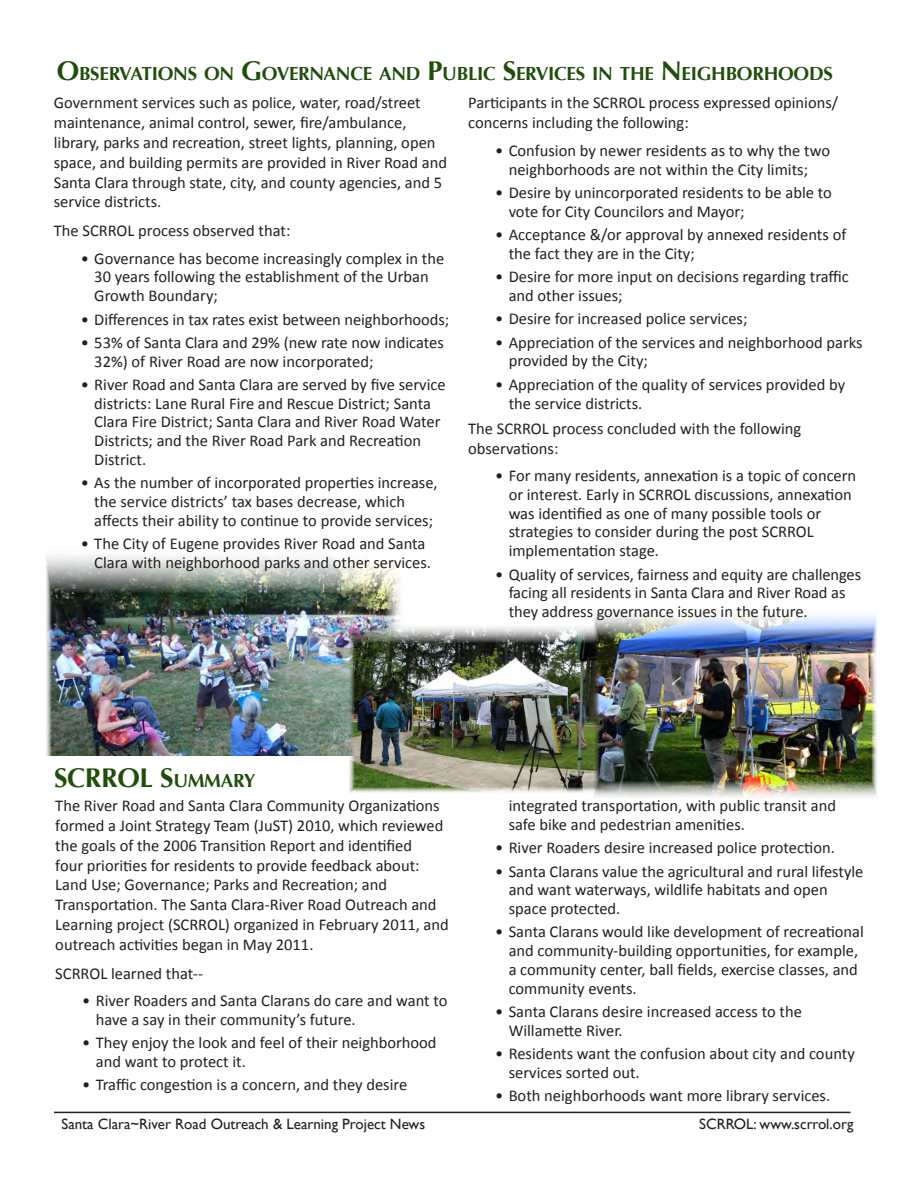
<style>
.page{position:relative;width:918px;height:1188px;background:#fff}
.page>*{position:absolute;margin:0;border:0;box-sizing:border-box;transform-origin:0 0}
.Headers{font:700 27px "Optima";color:#204e0a}
.Headers-2{font:700 18.9px "Optima";letter-spacing:-.015em;color:#204e0a}
.Bullet_List{font:16.5px/18.8px "Calibri";color:#231f20}
.body_text{font:16.5px/19.8px "Calibri";color:#231f20}
.t1{font:15px "Gill Sans";color:#231f20}
.s1{font-size:27px}
</style>
<div class="page">
<img style="left:46px;top:556px;width:355px;height:200px">
<hr style="left:54px;top:1112px;width:796px;height:1px;background:#231f20">
<img style="left:348px;top:623px;width:245px;height:170px">
<img style="left:593px;top:614px;width:284px;height:183px">
<p class="Headers-2" style="left:57px;top:62px;width:776px"><span class="s1">O</span>BSERVATIONS ON <span class="s1">G</span>OVERNANCE AND <span class="s1">P</span>UBLIC <span class="s1">S</span>ERVICES IN THE <span class="s1">N</span> EIGHBORHOODS</p>
<p class="body_text" style="left:54px;top:92px;width:395px">Government services such as police, water, road/street maintenance, animal control, sewer, fire/ambulance, library, parks and recreation, street lights, planning, open space, and building permits are provided in River Road and Santa Clara through state, city, and county agencies, and 5 service districts.</p>
<p class="body_text" style="left:54px;top:220px;width:238px">The SCRROL process observed that:</p>
<p class="Bullet_List" style="left:94px;top:248px;width:352px;text-indent:-14px">• Governance has become increasingly complex in the<br>30 years following the establishment of the Urban<br>Growth Boundary;</p>
<p class="Bullet_List" style="left:81px;top:309px;width:370px">• Differences in tax rates exist between neighborhoods;</p>
<p class="Bullet_List" style="left:94px;top:332px;width:351px;text-indent:-14px">• 53% of Santa Clara and 29% (new rate now indicates<br>32%) of River Road are now incorporated;</p>
<p class="Bullet_List" style="left:94px;top:374px;width:353px;text-indent:-14px">• River Road and Santa Clara are served by five service districts: Lane Rural Fire and Rescue District; Santa Clara Fire District; Santa Clara and River Road Water Districts; and the River Road Park and Recreation District.</p>
<p class="Bullet_List" style="left:94px;top:473px;width:345px;text-indent:-14px">• As the number of incorporated properties increase, the service districts’ tax bases decrease, which affects their ability to continue to provide services;</p>
<p class="Bullet_List" style="left:94px;top:534px;width:338px;text-indent:-14px">• The City of Eugene provides River Road and Santa<br>Clara with neighborhood parks and other services.</p>
<p class="body_text" style="left:468px;top:92px;width:372px">Participants in the SCRROL process expressed opinions/ concerns including the following:</p>
<p class="Bullet_List" style="left:495px;top:140px;width:336px;text-align:center">• Confusion by newer residents as to why the two neighborhoods are not within the City limits;</p>
<p class="Bullet_List" style="left:509px;top:182px;width:325px;text-indent:-14px">• Desire by unincorporated residents to be able to vote for City Councilors and Mayor;</p>
<p class="Bullet_List" style="left:509px;top:224px;width:339px;text-indent:-14px">• Acceptance &amp;/or approval by annexed residents of the fact they are in the City;</p>
<p class="Bullet_List" style="left:509px;top:266px;width:342px;text-indent:-14px">• Desire for more input on decisions regarding traffic and other issues;</p>
<p class="Bullet_List" style="left:495px;top:309px;width:254px">• Desire for increased police services;</p>
<p class="Bullet_List" style="left:509px;top:332px;width:356px;text-indent:-14px">• Appreciation of the services and neighborhood parks provided by the City;</p>
<p class="Bullet_List" style="left:509px;top:373px;width:338px;line-height:19.8px;text-indent:-14px">• Appreciation of the quality of services provided by the service districts.</p>
<p class="body_text" style="left:468px;top:418px;width:335px">The SCRROL process concluded with the following observations:</p>
<p class="Bullet_List" style="left:509px;top:466px;width:349px;text-indent:-14px">• For many residents, annexation is a topic of concern or interest. Early in SCRROL discussions, annexation was identified as one of many possible tools or strategies to consider during the post SCRROL implementation stage.</p>
<p class="Bullet_List" style="left:509px;top:564px;width:354px;text-indent:-14px">• Quality of services, fairness and equity are challenges facing all residents in Santa Clara and River Road as they address governance issues in the future.</p>
<p class="Headers" style="left:54px;top:762px;width:49px">SCRROL</p>
<p class="Headers-2" style="left:160px;top:769px;width:97px"><span class="s1">S</span>UMMARY</p>
<p class="body_text" style="left:55px;top:795px;width:395px">The River Road and Santa Clara Community Organizations formed a Joint Strategy Team (JuST) 2010, which reviewed the goals of the 2006 Transition Report and identified<br>four priorities for residents to provide feedback about:<br>Land Use; Governance; Parks and Recreation; and Transportation. The Santa Clara-River Road Outreach and Learning project (SCRROL) organized in February 2011, and outreach activities began in May 2011.</p>
<p class="body_text" style="left:55px;top:962px;width:149px">SCRROL learned that--</p>
<p class="Bullet_List" style="left:96px;top:991px;width:353px;text-indent:-14px">• River Roaders and Santa Clarans do care and want to have a say in their community’s future.</p>
<p class="Bullet_List" style="left:96px;top:1033px;width:342px;text-indent:-14px">• They enjoy the look and feel of their neighborhood and want to protect it.</p>
<p class="Bullet_List" style="left:82px;top:1075px;width:326px">• Traffic congestion is a concern, and they desire</p>
<p class="Bullet_List" style="left:509px;top:796px;width:329px">integrated transportation, with public transit and safe bike and pedestrian amenities.</p>
<p class="Bullet_List" style="left:495px;top:838px;width:341px">• River Roaders desire increased police protection.</p>
<p class="Bullet_List" style="left:509px;top:861px;width:356px;text-indent:-14px">• Santa Clarans value the agricultural and rural lifestyle and want waterways, wildlife habitats and open space protected.</p>
<p class="Bullet_List" style="left:509px;top:922px;width:357px;text-indent:-14px">• Santa Clarans would like development of recreational and community-building opportunities, for example, a community center, ball fields, exercise classes, and community events.</p>
<p class="Bullet_List" style="left:509px;top:1001px;width:295px;text-indent:-14px">• Santa Clarans desire increased access to the<br>Willamette River.</p>
<p class="Bullet_List" style="left:509px;top:1044px;width:348px;text-indent:-14px">• Residents want the confusion about city and county services sorted out.</p>
<p class="Bullet_List" style="left:495px;top:1086px;width:337px">• Both neighborhoods want more library services.</p>
<p class="t1" style="left:62px;top:1115px;width:365px">Santa Clara~River Road Outreach &amp; Learning Project News</p>
<p class="t1" style="left:699px;top:1115px;width:156px">SCRROL: www.scrrol.org</p>
</div>
